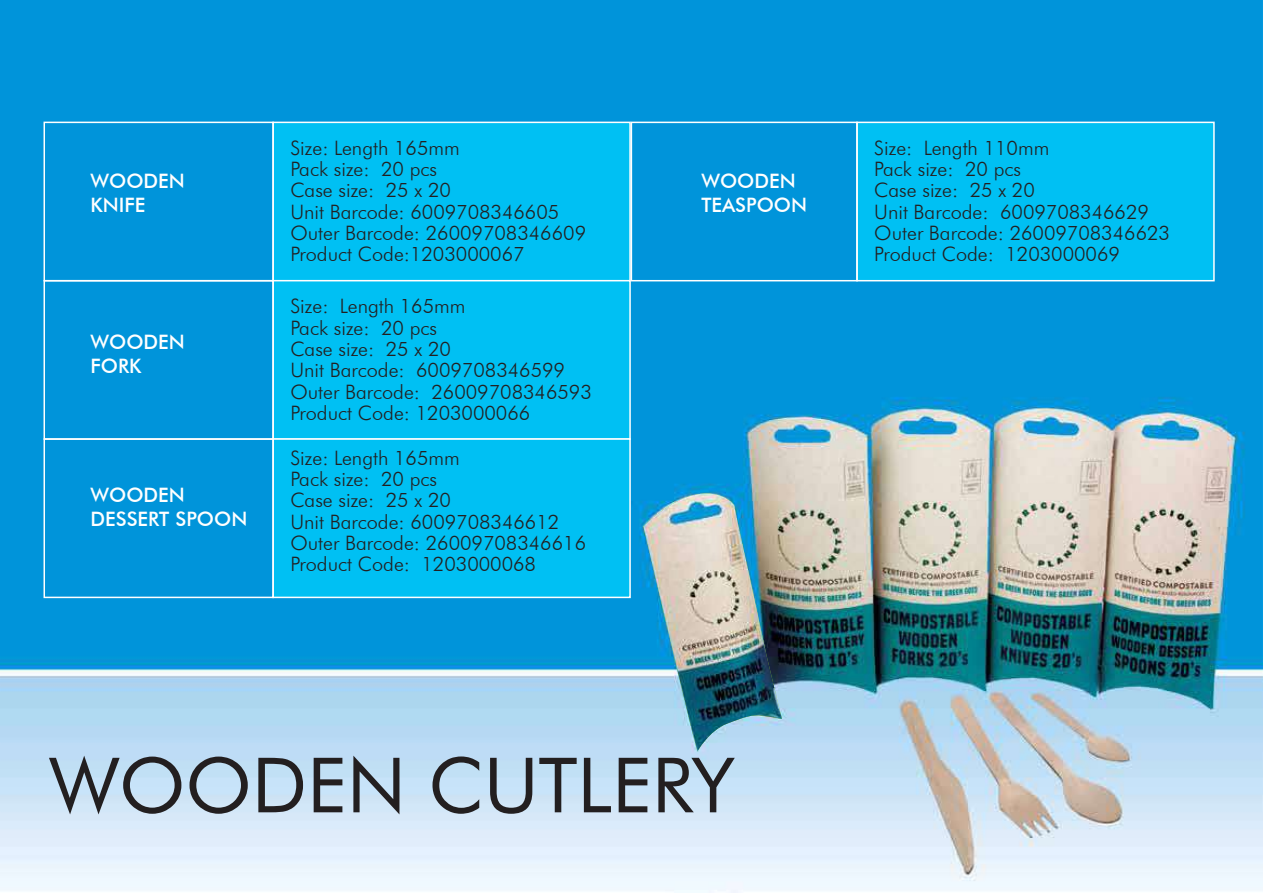
<style>
.page{position:relative;width:1263px;height:893px;background:#fff}
.page>*{position:absolute;margin:0;border:0;box-sizing:border-box;transform-origin:0 0}
.t1{font:76.2px "Futura BT";color:#231f20}
.t2{font:300 19.95px/21.3px "Futura BT";color:#231f20}
.t3{font:500 19.95px/24px "Futura BT";color:#fff}
</style>
<div class="page">
<img style="left:0;top:0;width:1263px;height:893px">
<div style="left:272px;top:122px;width:359px;height:159px;background:#00c0f3;border:2px solid #fff"></div>
<div style="left:272px;top:280px;width:359px;height:160px;background:#00c0f3;border:2px solid #fff"></div>
<div style="left:44px;top:122px;width:230px;height:159px;border:2px solid #fff"></div>
<div style="left:856px;top:122px;width:359px;height:159px;background:#00c0f3;border:2px solid #fff"></div>
<div style="left:631px;top:122px;width:227px;height:159px;border:2px solid #fff"></div>
<div style="left:44px;top:280px;width:230px;height:160px;border:2px solid #fff"></div>
<div style="left:272px;top:438px;width:359px;height:160px;background:#00c0f3;border:2px solid #fff"></div>
<div style="left:44px;top:438px;width:230px;height:160px;border:2px solid #fff"></div>
<img style="left:643px;top:493px;width:139px;height:259px">
<p class="t3" style="left:90px;top:169px;width:96px">WOODEN<br>KNIFE</p>
<p class="t3" style="left:90px;top:329px;width:96px">WOODEN<br>FORK</p>
<p class="t3" style="left:90px;top:483px;width:158px">WOODEN<br>DESSERT SPOON</p>
<p class="t2" style="left:290px;top:137px;width:297px">Size: Length 165mm<br>Pack size: 20 pcs<br>Case size: 25 x 20<br>Unit Barcode: 6009708346605<br>Outer Barcode: 26009708346609<br>Product Code:1203000067</p>
<p class="t2" style="left:290px;top:296px;width:303px">Size: Length 165mm<br>Pack size: 20 pcs<br>Case size: 25 x 20<br>Unit Barcode: 6009708346599<br>Outer Barcode: 26009708346593<br>Product Code: 1203000066</p>
<p class="t2" style="left:290px;top:447px;width:297px">Size: Length 165mm<br>Pack size: 20 pcs<br>Case size: 25 x 20<br>Unit Barcode: 6009708346612<br>Outer Barcode: 26009708346616<br>Product Code: 1203000068</p>
<p class="t3" style="left:701px;top:169px;width:107px">WOODEN<br>TEASPOON</p>
<p class="t2" style="left:874px;top:137px;width:297px">Size: Length 110mm<br>Pack size: 20 pcs<br>Case size: 25 x 20<br>Unit Barcode: 6009708346629<br>Outer Barcode: 26009708346623<br>Product Code: 1203000069</p>
<h1 class="t1" style="left:49px;top:739px;width:687px">WOODEN CUTLERY</h1>
</div>
